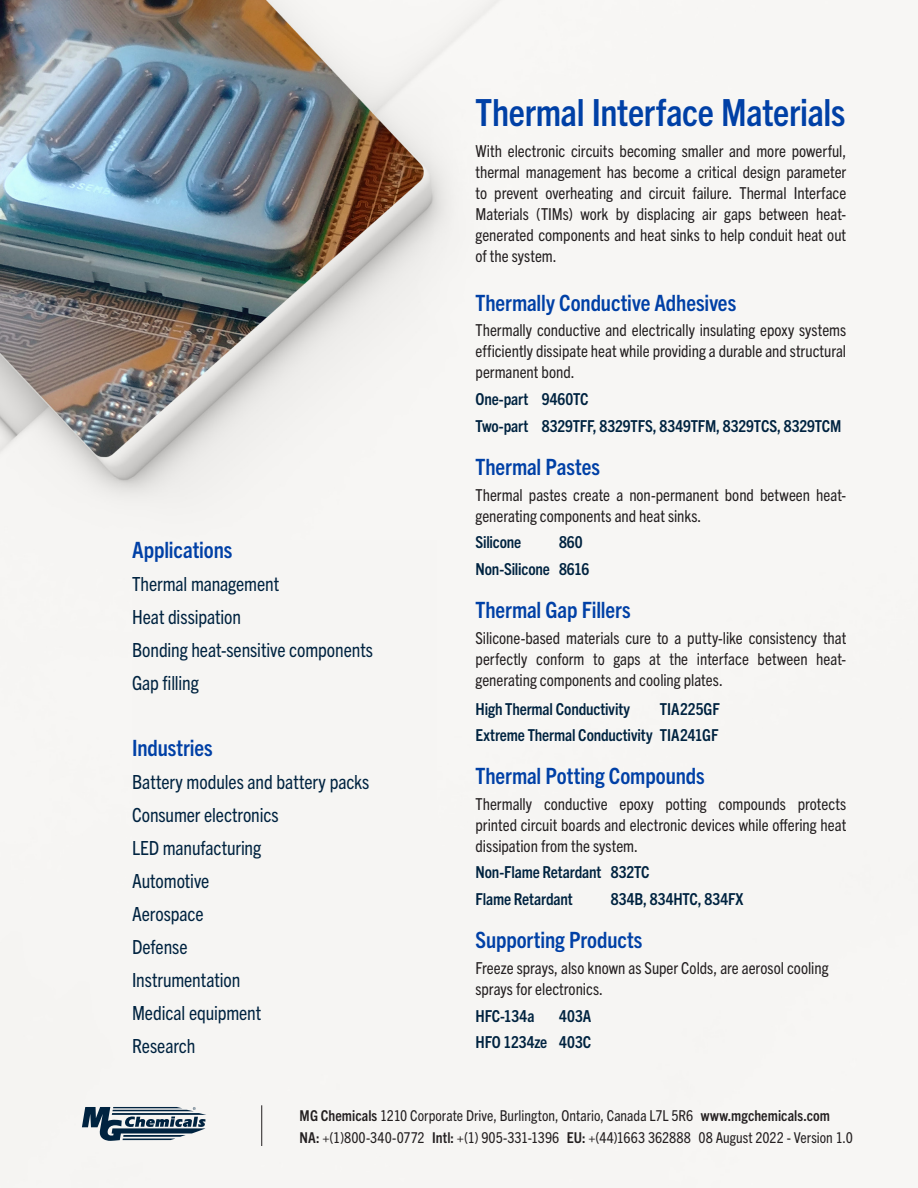
<style>
.page{position:relative;width:918px;height:1188px;background:#fff}
.page>*{position:absolute;margin:0;border:0;box-sizing:border-box;transform-origin:0 0}
.Available_Packaging{font:700 condensed 37.5px "Trade Gothic Next LT Pro";letter-spacing:-.01em;color:#0040a6}
.CDS-H4{font:700 condensed 22.5px "Trade Gothic Next LT Pro";letter-spacing:-.005em;color:#0040a6}
.Available_Packaging-2{font:700 condensed 22.5px "Trade Gothic Next LT Pro";letter-spacing:-.005em;color:#0040a6}
.Available_Packaging-3{font:condensed 19.5px/33px "Trade Gothic Next LT Pro";letter-spacing:-.005em;color:#002340}
.CDS-H4-2{font:condensed 16.5px/21px "Trade Gothic Next LT Pro";color:#231f20;text-align:justify}
.CDS-H3{font:condensed 16.5px/21px "Trade Gothic Next LT Pro";color:#231f20;text-align:justify}
.CDS-H4-3{font:700 condensed 16.5px "Trade Gothic Next LT Pro";letter-spacing:-.01em;color:#002340}
.t1{font:condensed 15px "Trade Gothic Next LT Pro";letter-spacing:.005em;color:#231f20}
.s1{font-weight:700}
</style>
<div class="page">
<img style="left:0;top:0;width:918px;height:1188px">
<div style="left:132px;top:540px;width:305px;height:513px;background:#f6f5f3"></div>
<svg style="left:82px;top:1107px;width:124px;height:34px"></svg>
<hr style="left:261px;top:1105px;width:1px;height:41px;background:#231f20">
<p class="Available_Packaging" style="left:476px;top:87px;width:371px">Thermal Interface Materials</p>
<p class="Available_Packaging-2" style="left:132px;top:534px;width:102px">Applications</p>
<p class="Available_Packaging-3" style="left:132px;top:566px;width:149px">Thermal management</p>
<p class="Available_Packaging-3" style="left:132px;top:599px;width:110px">Heat dissipation</p>
<p class="Available_Packaging-3" style="left:132px;top:632px;width:243px">Bonding heat-sensitive components</p>
<p class="Available_Packaging-3" style="left:132px;top:665px;width:68px">Gap filling</p>
<p class="Available_Packaging-2" style="left:132px;top:732px;width:82px">Industries</p>
<p class="Available_Packaging-3" style="left:132px;top:764px;width:239px">Battery modules and battery packs</p>
<p class="Available_Packaging-3" style="left:132px;top:797px;width:148px">Consumer electronics</p>
<p class="Available_Packaging-3" style="left:132px;top:830px;width:131px">LED manufacturing</p>
<p class="Available_Packaging-3" style="left:132px;top:863px;width:79px">Automotive</p>
<p class="Available_Packaging-3" style="left:132px;top:896px;width:73px">Aerospace</p>
<p class="Available_Packaging-3" style="left:132px;top:929px;width:110px">Defense<br>Instrumentation</p>
<p class="Available_Packaging-3" style="left:132px;top:995px;width:131px">Medical equipment</p>
<p class="Available_Packaging-3" style="left:132px;top:1028px;width:65px">Research</p>
<p class="CDS-H3" style="left:476px;top:140px;width:372px">With electronic circuits becoming smaller and more powerful, thermal management has become a critical design parameter to prevent overheating and circuit failure. Thermal Interface Materials (TIMs) work by displacing air gaps between heat&shy;generated components and heat sinks to help conduit heat out of the system.</p>
<p class="CDS-H4" style="left:476px;top:287px;width:262px">Thermally Conductive Adhesives</p>
<p class="CDS-H4-2" style="left:476px;top:319px;width:372px">Thermally conductive and electrically insulating epoxy systems efficiently dissipate heat while providing a durable and structural permanent bond.</p>
<p class="CDS-H4-3" style="left:476px;top:388px;width:54px">One-part</p>
<p class="CDS-H4-3" style="left:542px;top:388px;width:48px">9460TC</p>
<p class="CDS-H4-3" style="left:476px;top:414px;width:54px">Two-part</p>
<p class="CDS-H4-3" style="left:542px;top:414px;width:301px">8329TFF, 8329TFS, 8349TFM, 8329TCS, 8329TCM</p>
<p class="CDS-H4" style="left:476px;top:451px;width:126px">Thermal Pastes</p>
<p class="CDS-H4-2" style="left:476px;top:483px;width:372px">Thermal pastes create a non-permanent bond between heat&shy;generating components and heat sinks.</p>
<p class="CDS-H4-3" style="left:476px;top:531px;width:47px">Silicone</p>
<p class="CDS-H4-3" style="left:559px;top:531px;width:25px">860</p>
<p class="CDS-H4-3" style="left:476px;top:558px;width:76px">Non-Silicone</p>
<p class="CDS-H4-3" style="left:559px;top:558px;width:32px">8616</p>
<p class="CDS-H4" style="left:476px;top:595px;width:157px">Thermal Gap Fillers</p>
<p class="CDS-H4-2" style="left:476px;top:626px;width:372px">Silicone-based materials cure to a putty-like consistency that perfectly conform to gaps at the interface between heat&shy;generating components and cooling plates.</p>
<p class="CDS-H4-3" style="left:476px;top:698px;width:156px">High Thermal Conductivity</p>
<p class="CDS-H4-3" style="left:660px;top:698px;width:61px">TIA225GF</p>
<p class="CDS-H4-3" style="left:476px;top:724px;width:178px">Extreme Thermal Conductivity</p>
<p class="CDS-H4-3" style="left:660px;top:724px;width:60px">TIA241GF</p>
<p class="CDS-H4" style="left:476px;top:760px;width:231px">Thermal Potting Compounds</p>
<p class="CDS-H4-2" style="left:476px;top:792px;width:372px">Thermally conductive epoxy potting compounds protects printed circuit boards and electronic devices while offering heat dissipation from the system.</p>
<p class="CDS-H4-3" style="left:476px;top:861px;width:127px">Non-Flame Retardant</p>
<p class="CDS-H4-3" style="left:611px;top:861px;width:40px">832TC</p>
<p class="CDS-H4-3" style="left:476px;top:888px;width:99px">Flame Retardant</p>
<p class="CDS-H4-3" style="left:611px;top:888px;width:134px">834B, 834HTC, 834FX</p>
<p class="CDS-H4" style="left:476px;top:925px;width:168px">Supporting Products</p>
<p class="CDS-H4-2" style="left:476px;top:957px;width:354px">Freeze sprays, also known as Super Colds, are aerosol cooling sprays for electronics.</p>
<p class="CDS-H4-3" style="left:476px;top:1004px;width:60px">HFC-134a</p>
<p class="CDS-H4-3" style="left:559px;top:1004px;width:34px">403A</p>
<p class="CDS-H4-3" style="left:476px;top:1031px;width:73px">HFO 1234ze</p>
<p class="CDS-H4-3" style="left:559px;top:1031px;width:34px">403C</p>
<p class="t1" style="left:300px;top:1105px;width:532px"><span class="s1">MG Chemicals</span> 1210 Corporate Drive, Burlington, Ontario, Canada L7L 5R6 <span class="s1">www.mgchemicals.com</span></p>
<p class="t1" style="left:300px;top:1127px;width:555px"><span class="s1">NA:</span> +(1)800-340-0772 <span class="s1">Intl:</span> +(1) 905-331-1396 <span class="s1">EU:</span> +(44)1663 362888 08 August 2022 - Version 1.0</p>
</div>
